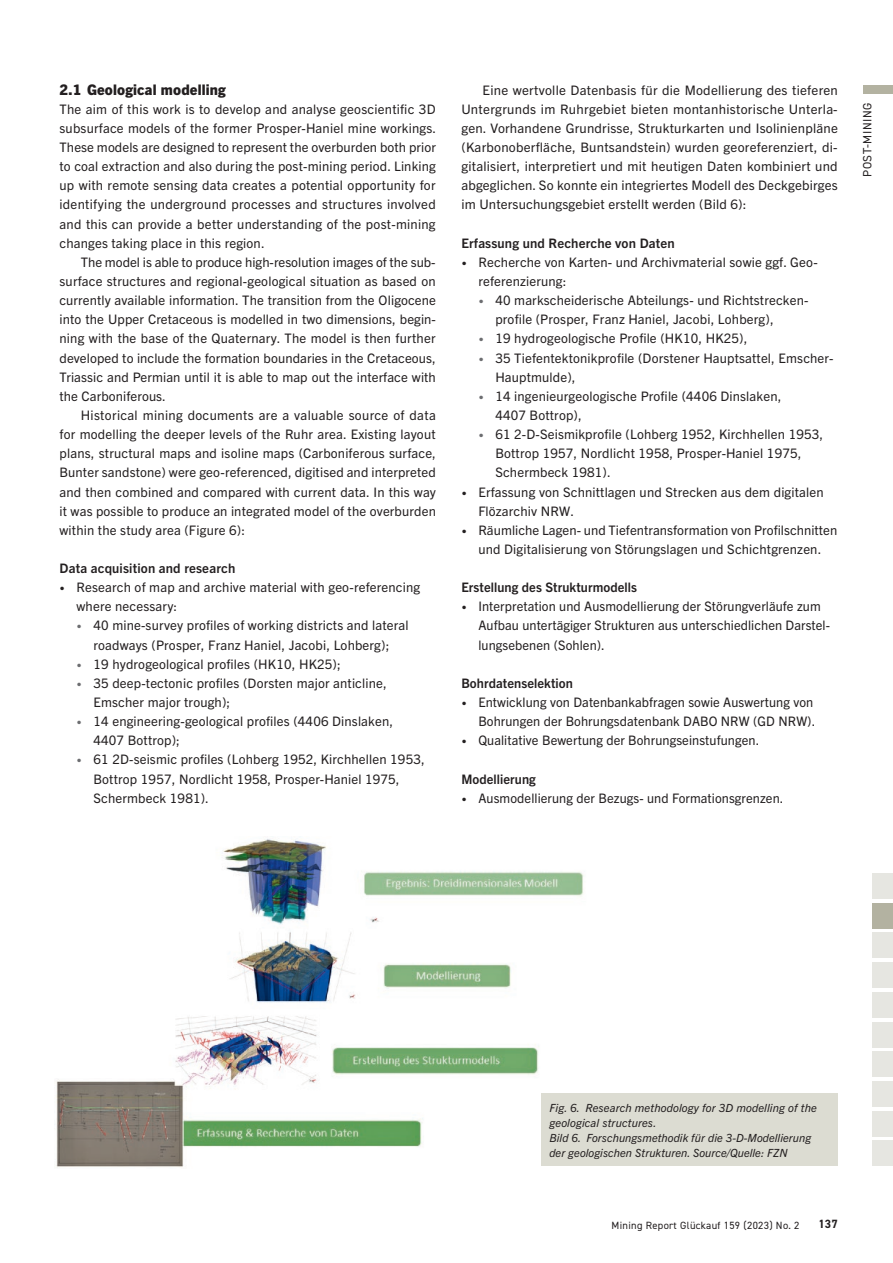
<style>
.page{position:relative;width:893px;height:1263px;background:#fff}
.page>*{position:absolute;margin:0;border:0;box-sizing:border-box;transform-origin:0 0}
.t1{font:800 14.7px "Trade Gothic Next LT Pro";letter-spacing:.01em;color:#231f20}
.t2{font:13.2px/19.2px "Trade Gothic Next LT Pro";letter-spacing:.01em;color:#231f20}
.t3{font:700 13.2px "Trade Gothic Next LT Pro";letter-spacing:.005em;color:#231f20}
.t4{font:12px "DIN2014";letter-spacing:.045em;color:#231f20}
.t5{font:700 12px "DIN2014";color:#231f20}
.t6{font:italic 11.25px/15px "Trade Gothic Next LT Pro";letter-spacing:.005em;color:#231f20}
.t7{font:10.5px "DIN2014";letter-spacing:.03em;color:#231f20}
.s1{font-family:"Segoe UI";font-weight:700}
.s2{font-family:"Segoe UI";font-weight:700;color:#6c6d70}
</style>
<div class="page">
<div style="left:863px;top:85px;width:30px;height:9px;background:#b3b2a1"></div>
<div style="left:872px;top:1141px;width:21px;height:25px;background:#e6e6e1"></div>
<div style="left:872px;top:1111px;width:21px;height:26px;background:#e6e6e1"></div>
<div style="left:872px;top:1081px;width:21px;height:26px;background:#e6e6e1"></div>
<div style="left:872px;top:1051px;width:21px;height:26px;background:#e6e6e1"></div>
<div style="left:872px;top:1022px;width:21px;height:25px;background:#e6e6e1"></div>
<div style="left:872px;top:992px;width:21px;height:25px;background:#e6e6e1"></div>
<div style="left:872px;top:962px;width:21px;height:26px;background:#e6e6e1"></div>
<div style="left:872px;top:932px;width:21px;height:26px;background:#e6e6e1"></div>
<div style="left:872px;top:873px;width:21px;height:25px;background:#e6e6e1"></div>
<div style="left:872px;top:903px;width:21px;height:25px;background:#b3b2a1"></div>
<img style="left:56px;top:839px;width:528px;height:329px">
<div style="left:541px;top:1093px;width:297px;height:73px;background:#dcdcd2"></div>
<p class="t1" style="left:60px;top:79px;width:168px">2.1 Geological modelling</p>
<p class="t2" style="left:60px;top:98px;width:378px;text-align:justify">The aim of this work is to develop and analyse geoscientific 3D subsurface models of the former Prosper-Haniel mine workings.<br>These models are designed to represent the overburden both prior to coal extraction and also during the post-mining period. Linking up with remote sensing data creates a potential opportunity for identifying the underground processes and structures involved and this can provide a better understanding of the post-mining changes taking place in this region.</p>
<p class="t2" style="left:60px;top:252px;width:378px;text-align:justify;text-indent:21px">The model is able to produce high-resolution images of the sub&shy;surface structures and regional-geological situation as based on currently available information. The transition from the Oligocene into the Upper Cretaceous is modelled in two dimensions, begin&shy;ning with the base of the Quaternary. The model is then further developed to include the formation boundaries in the Cretaceous, Triassic and Permian until it is able to map out the interface with the Carboniferous.</p>
<p class="t2" style="left:60px;top:405px;width:378px;text-align:justify;text-indent:21px">Historical mining documents are a valuable source of data for modelling the deeper levels of the Ruhr area. Existing layout plans, structural maps and isoline maps (Carboniferous surface, Bunter sandstone) were geo-referenced, digitised and interpreted and then combined and compared with current data. In this way it was possible to produce an integrated model of the overburden within the study area (Figure 6):</p>
<p class="t3" style="left:60px;top:559px;width:177px">Data acquisition and research</p>
<p class="t2" style="left:77px;top:577px;width:345px;text-indent:-17px"><span class="s1">•</span> Research of map and archive material with geo-referencing where necessary:</p>
<p class="t2" style="left:77px;top:615px;width:334px;text-align:center"><span class="s2">•</span> 40 mine-survey profiles of working districts and lateral roadways (Prosper, Franz Haniel, Jacobi, Lohberg);</p>
<p class="t2" style="left:77px;top:653px;width:266px"><span class="s2">•</span> 19 hydrogeological profiles (HK10, HK25);</p>
<p class="t2" style="left:94px;top:672px;width:295px;text-indent:-17px"><span class="s2">•</span> 35 deep-tectonic profiles (Dorsten major anticline,<br>Emscher major trough);</p>
<p class="t2" style="left:94px;top:711px;width:301px;text-indent:-17px"><span class="s2">•</span> 14 engineering-geological profiles (4406 Dinslaken,<br>4407 Bottrop);</p>
<p class="t2" style="left:94px;top:749px;width:333px;text-indent:-17px"><span class="s2">•</span> 61 2D-seismic profiles (Lohberg 1952, Kirchhellen 1953,<br>Bottrop 1957, Nordlicht 1958, Prosper-Haniel 1975,<br>Schermbeck 1981).</p>
<p class="t2" style="left:461px;top:79px;width:378px;text-align:justify;text-indent:21px">Eine wertvolle Datenbasis für die Modellierung des tieferen Untergrunds im Ruhrgebiet bieten montanhistorische Unterla&shy;gen. Vorhandene Grundrisse, Strukturkarten und Isolinienpläne (Karbonoberfläche, Buntsandstein) wurden georeferenziert, di&shy;gitalisiert, interpretiert und mit heutigen Daten kombiniert und abgeglichen. So konnte ein integriertes Modell des Deckgebirges im Untersuchungsgebiet erstellt werden (Bild 6):</p>
<p class="t3" style="left:461px;top:234px;width:215px">Erfassung und Recherche von Daten</p>
<p class="t2" style="left:478px;top:252px;width:340px;text-indent:-17px"><span class="s1">•</span> Recherche von Karten- und Archivmaterial sowie ggf. Geo&shy;referenzierung:</p>
<p class="t2" style="left:495px;top:290px;width:314px;text-indent:-17px"><span class="s2">•</span> 40 markscheiderische Abteilungs- und Richtstrecken&shy;profile (Prosper, Franz Haniel, Jacobi, Lohberg),</p>
<p class="t2" style="left:478px;top:328px;width:271px"><span class="s2">•</span> 19 hydrogeologische Profile (HK10, HK25),</p>
<p class="t2" style="left:495px;top:347px;width:339px;text-indent:-17px"><span class="s2">•</span> 35 Tiefentektonikprofile (Dorstener Hauptsattel, Emscher-<br>Hauptmulde),</p>
<p class="t2" style="left:495px;top:385px;width:288px;text-indent:-17px"><span class="s2">•</span> 14 ingenieurgeologische Profile (4406 Dinslaken,<br>4407 Bottrop),</p>
<p class="t2" style="left:495px;top:424px;width:329px;text-indent:-17px"><span class="s2">•</span> 61 2-D-Seismikprofile (Lohberg 1952, Kirchhellen 1953,<br>Bottrop 1957, Nordlicht 1958, Prosper-Haniel 1975,<br>Schermbeck 1981).</p>
<p class="t2" style="left:478px;top:481px;width:347px;text-indent:-17px"><span class="s1">•</span> Erfassung von Schnittlagen und Strecken aus dem digitalen<br>Flözarchiv NRW.</p>
<p class="t2" style="left:461px;top:519px;width:377px;text-align:center"><span class="s1">•</span> Räumliche Lagen- und Tiefentransformation von Profilschnitten und Digitalisierung von Störungslagen und Schichtgrenzen.</p>
<p class="t3" style="left:461px;top:578px;width:177px">Erstellung des Strukturmodells</p>
<p class="t2" style="left:478px;top:596px;width:353px;text-indent:-17px"><span class="s1">•</span> Interpretation und Ausmodellierung der Störungverläufe zum<br>Aufbau untertägiger Strukturen aus unterschiedlichen Darstel&shy;lungsebenen (Sohlen).</p>
<p class="t3" style="left:461px;top:674px;width:113px">Bohrdatenselektion</p>
<p class="t2" style="left:461px;top:692px;width:355px;text-align:right"><span class="s1">•</span> Entwicklung von Datenbankabfragen sowie Auswertung von<br>Bohrungen der Bohrungsdatenbank DABO NRW (GD NRW).</p>
<p class="t2" style="left:461px;top:730px;width:299px"><span class="s1">•</span> Qualitative Bewertung der Bohrungseinstufungen.</p>
<p class="t3" style="left:461px;top:769px;width:76px">Modellierung</p>
<p class="t2" style="left:461px;top:787px;width:324px"><span class="s1">•</span> Ausmodellierung der Bezugs- und Formationsgrenzen.</p>
<p class="t4" style="left:860px;top:177px;width:76px;rotate:-90deg">POST-MINING</p>
<p class="t6" style="left:549px;top:1099px;width:269px">Fig. 6. Research methodology for 3D modelling of the geological structures.<br>Bild 6. Forschungsmethodik für die 3-D-Modellierung der geologischen Strukturen. Source/Quelle: FZN</p>
<p class="t7" style="left:611px;top:1218px;width:189px">Mining Report Glückauf 159 (2023) No. 2</p>
<p class="t5" style="left:818px;top:1216px;width:21px">137</p>
</div>
